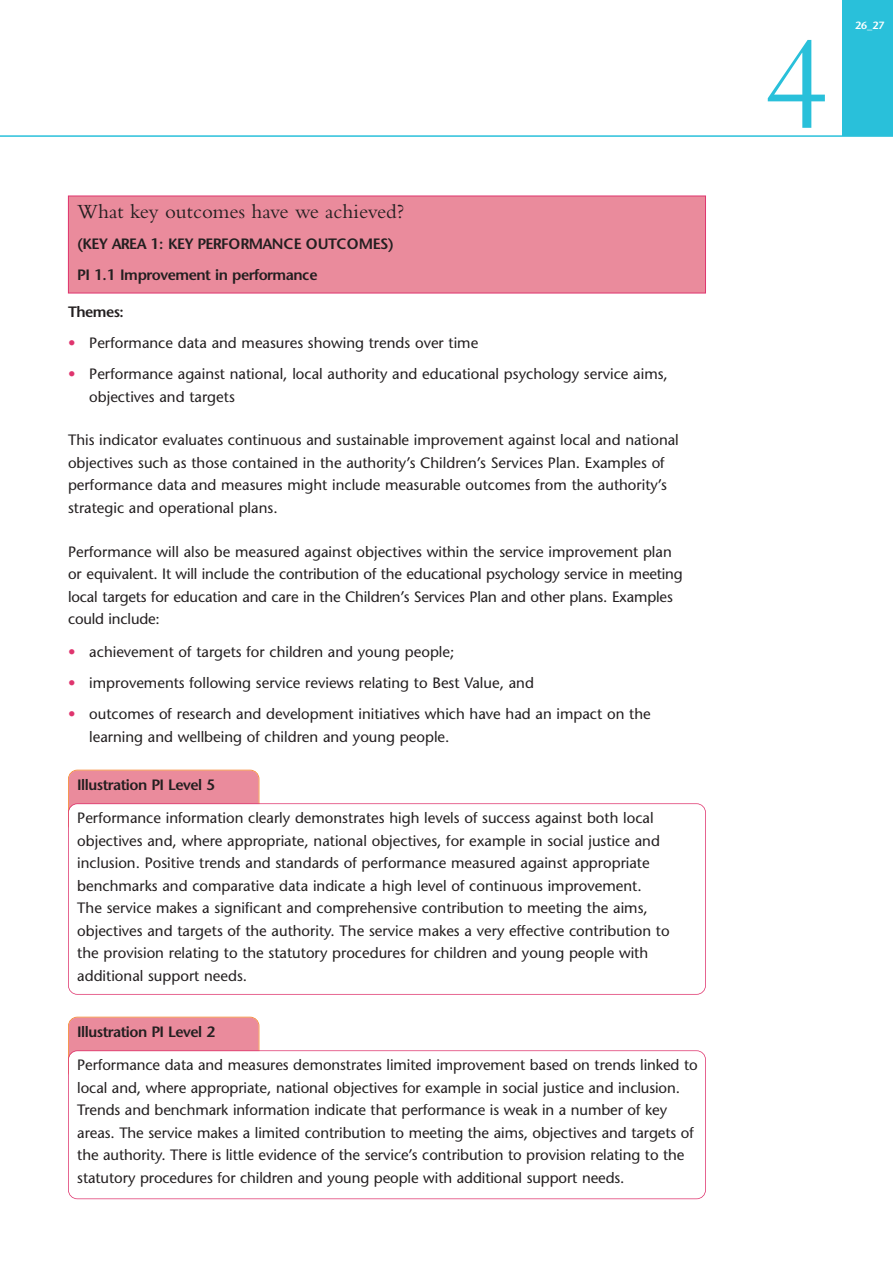
<style>
.page{position:relative;width:893px;height:1263px;background:#fff}
.page>*{position:absolute;margin:0;border:0;box-sizing:border-box;transform-origin:0 0}
.t1{font:135px "Bembo";color:#29c0da}
.t2{font:21px "Bembo";color:#231f20}
.t3{font:15px/22.5px "Stone Sans";color:#231f20}
.t4{font:600 15px/31px "Stone Sans";letter-spacing:-.04em;color:#231f20}
.t5{font:600 10.5px "Stone Sans";color:#fff}
.s1{color:#df356e}
.s2{font-weight:400}
</style>
<div class="page">
<div style="left:842px;top:0;width:51px;height:136px;background:#29c0da"></div>
<hr style="left:0;top:135px;width:893px;height:2px;background:#29c0da">
<div style="left:69px;top:196px;width:636px;height:97px;background:#ea8b9c"></div>
<div style="left:68px;top:196px;width:638px;height:97px;border:1px solid #df356e"></div>
<div style="left:69px;top:770px;width:190px;height:63px;background:#ea8b9c;border-radius:9px"></div>
<div style="left:68px;top:770px;width:191px;height:63px;border:2px solid #f57f21;border-radius:9px"></div>
<div style="left:69px;top:804px;width:636px;height:190px;background:#fff;border-radius:9px"></div>
<div style="left:68px;top:803px;width:638px;height:192px;border:2px solid #df356e;border-radius:9px"></div>
<div style="left:69px;top:1017px;width:190px;height:63px;background:#ea8b9c;border-radius:9px"></div>
<div style="left:68px;top:1017px;width:191px;height:63px;border:2px solid #f57f21;border-radius:9px"></div>
<div style="left:69px;top:1051px;width:636px;height:147px;background:#fff;border-radius:9px"></div>
<div style="left:68px;top:1050px;width:638px;height:149px;border:2px solid #df356e;border-radius:9px"></div>
<h2 class="t2" style="left:77px;top:204px;width:328px">What key outcomes have we achieved?</h2>
<p class="t4" style="left:77px;top:229px;width:318px">(KEY AREA 1: KEY PERFORMANCE OUTCOMES)<br>PI 1.1 Improvement in performance</p>
<p class="t4" style="left:68px;top:298px;width:57px">Themes:</p>
<p class="t3" style="left:68px;top:333px;width:412px"><span class="s1">•</span> Performance data and measures showing trends over time</p>
<p class="t3" style="left:89px;top:364px;width:580px;text-indent:-21px"><span class="s1">•</span> Performance against national, local authority and educational psychology service aims, objectives and targets</p>
<p class="t3" style="left:68px;top:431px;width:612px">This indicator evaluates continuous and sustainable improvement against local and national objectives such as those contained in the authority’s Children’s Services Plan. Examples of performance data and measures might include measurable outcomes from the authority’s strategic and operational plans.</p>
<p class="t3" style="left:68px;top:542px;width:616px">Performance will also be measured against objectives within the service improvement plan or equivalent. It will include the contribution of the educational psychology service in meeting local targets for education and care in the Children’s Services Plan and other plans. Examples could include:</p>
<p class="t3" style="left:68px;top:642px;width:388px"><span class="s1">•</span> achievement of targets for children and young people;</p>
<p class="t3" style="left:68px;top:673px;width:467px"><span class="s1">•</span> improvements following service reviews relating to Best Value, and</p>
<p class="t3" style="left:89px;top:704px;width:563px;text-indent:-21px"><span class="s1">•</span> outcomes of research and development initiatives which have had an impact on the learning and wellbeing of children and young people.</p>
<p class="t4" style="left:77px;top:770px;width:139px">Illustration PI Level 5</p>
<p class="t3" style="left:77px;top:808px;width:594px">Performance information clearly demonstrates high levels of success against both local objectives and, where appropriate, national objectives, for example in social justice and inclusion. Positive trends and standards of performance measured against appropriate benchmarks and comparative data indicate a high level of continuous improvement.<br>The service makes a significant and comprehensive contribution to meeting the aims, objectives and targets of the authority. The service makes a very effective contribution to the provision relating to the statutory procedures for children and young people with additional support needs.</p>
<p class="t4" style="left:77px;top:1017px;width:139px">Illustration PI Level 2</p>
<p class="t3" style="left:77px;top:1055px;width:622px">Performance data and measures demonstrates limited improvement based on trends linked to local and, where appropriate, national objectives for example in social justice and inclusion.<br>Trends and benchmark information indicate that performance is weak in a number of key areas. The service makes a limited contribution to meeting the aims, objectives and targets of the authority. There is little evidence of the service’s contribution to provision relating to the statutory procedures for children and young people with additional support needs.</p>
<h1 class="t1" style="left:763px;top:37px;width:68px">4</h1>
<p class="t5" style="left:855px;top:21px;width:31px">26<span class="s2">_</span>27</p>
</div>
